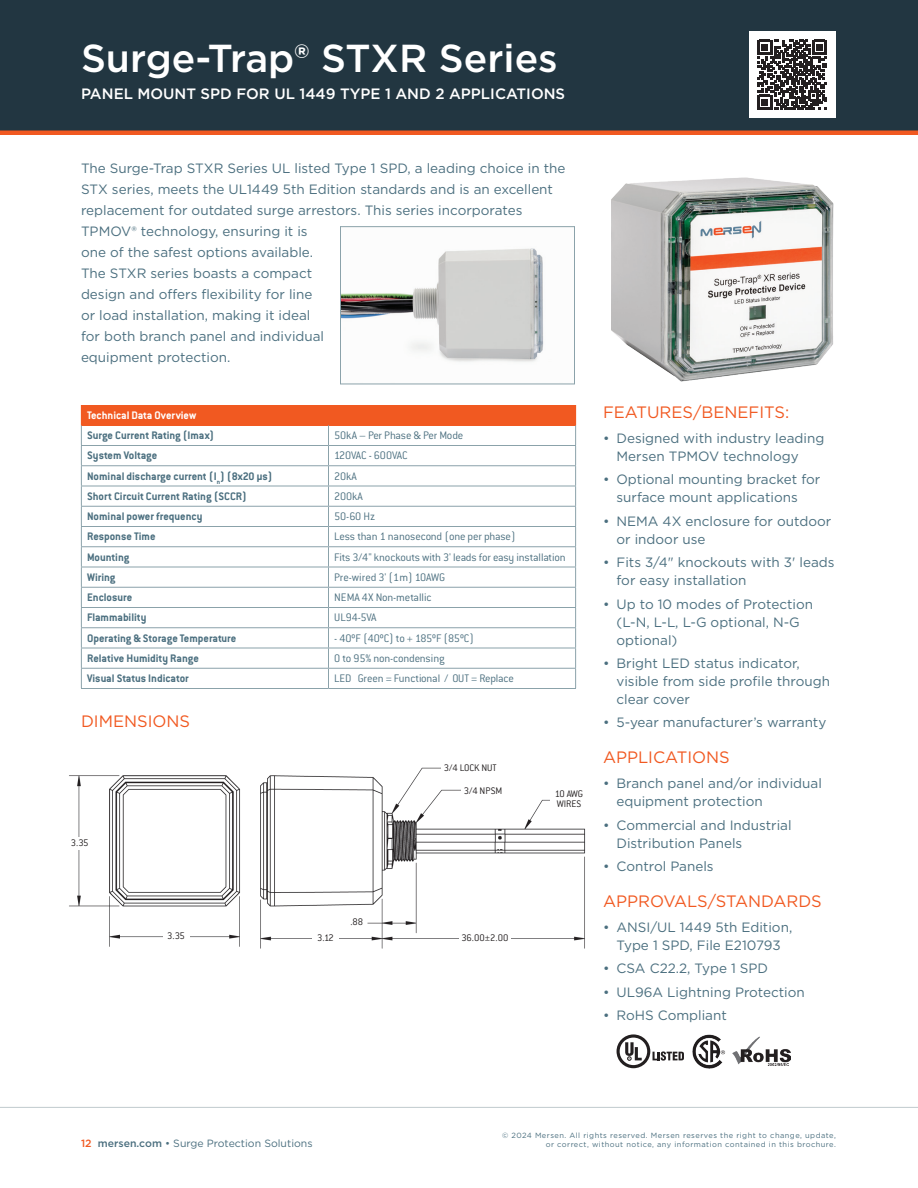
<style>
.page{position:relative;width:918px;height:1188px;background:#fff}
.page>*{position:absolute;margin:0;border:0;box-sizing:border-box;transform-origin:0 0}
.NEW_Product_MSL_Page_1{font:500 39px "Gotham";color:#fff}
.NEW_Subhead{font:16.5px "Gotham";color:#f15921}
.NEW_Product_MSL_Description{font:500 15px "Gotham";color:#fff}
.NEW_Text{font:13.5px/18px "Gotham";color:#4b6f7f}
.NEW_Table_text{font:300 12px "Conduit ITC Std";letter-spacing:-.015em;color:#4b6f7f}
.NEW_Table_text-2{font:700 12px "Conduit ITC Std";color:#4b6f7f}
.NEW_Table_header{font:700 12px "Conduit ITC Std";color:#fff}
.Number_-_Line_drawing{font:300 10.5px "Conduit ITC Std";letter-spacing:-.005em;color:#231f20}
.t1{font:10.5px "Gotham";color:#4b6f7f}
.t2{font:7.5px/9px "Gotham";letter-spacing:.06em;color:#4b6f7f;text-align:right}
.s1{font-weight:500;color:#f15921}
.s2{font-weight:500}
</style>
<div class="page">
<div style="left:0;top:0;width:918px;height:135px;background:#223641"></div>
<div style="left:0;top:130px;width:918px;height:5px;background:#f15921"></div>
<hr style="left:0;top:1107px;width:918px;height:1px;background:#c0cace">
<img style="left:611px;top:177px;width:223px;height:205px">
<svg style="left:617px;top:1034px;width:67px;height:34px"></svg>
<img style="left:692px;top:1034px;width:33px;height:34px">
<img style="left:733px;top:1037px;width:57px;height:28px">
<div style="left:81px;top:405px;width:495px;height:20px;background:#f15921"></div>
<hr style="left:81px;top:445px;width:247px;height:1px;background:#8ba2aa">
<hr style="left:328px;top:445px;width:248px;height:1px;background:#8ba2aa">
<hr style="left:81px;top:465px;width:247px;height:1px;background:#8ba2aa">
<hr style="left:328px;top:465px;width:248px;height:1px;background:#8ba2aa">
<hr style="left:81px;top:486px;width:247px;height:1px;background:#8ba2aa">
<hr style="left:328px;top:486px;width:248px;height:1px;background:#8ba2aa">
<hr style="left:81px;top:506px;width:247px;height:1px;background:#8ba2aa">
<hr style="left:328px;top:506px;width:248px;height:1px;background:#8ba2aa">
<hr style="left:81px;top:526px;width:247px;height:1px;background:#8ba2aa">
<hr style="left:328px;top:526px;width:248px;height:1px;background:#8ba2aa">
<hr style="left:81px;top:546px;width:247px;height:1px;background:#8ba2aa">
<hr style="left:328px;top:546px;width:248px;height:1px;background:#8ba2aa">
<hr style="left:81px;top:567px;width:247px;height:1px;background:#8ba2aa">
<hr style="left:328px;top:567px;width:248px;height:1px;background:#8ba2aa">
<hr style="left:81px;top:587px;width:247px;height:1px;background:#8ba2aa">
<hr style="left:328px;top:587px;width:248px;height:1px;background:#8ba2aa">
<hr style="left:81px;top:607px;width:247px;height:1px;background:#8ba2aa">
<hr style="left:328px;top:607px;width:248px;height:1px;background:#8ba2aa">
<hr style="left:81px;top:627px;width:247px;height:1px;background:#8ba2aa">
<hr style="left:328px;top:627px;width:248px;height:1px;background:#8ba2aa">
<hr style="left:81px;top:648px;width:247px;height:1px;background:#8ba2aa">
<hr style="left:328px;top:648px;width:248px;height:1px;background:#8ba2aa">
<hr style="left:81px;top:668px;width:247px;height:1px;background:#8ba2aa">
<hr style="left:328px;top:668px;width:248px;height:1px;background:#8ba2aa">
<svg style="left:328px;top:425px;width:1px;height:263px"></svg>
<hr style="left:81px;top:688px;width:247px;height:1px;background:#8ba2aa">
<hr style="left:328px;top:688px;width:248px;height:1px;background:#8ba2aa">
<svg style="left:81px;top:425px;width:1px;height:263px"></svg>
<svg style="left:575px;top:425px;width:1px;height:263px"></svg>
<img style="left:342px;top:248px;width:202px;height:114px">
<div style="left:340px;top:226px;width:235px;height:158px;border:1px solid #8ba2aa"></div>
<div style="left:749px;top:32px;width:86px;height:86px;background:#fff"></div>
<svg style="left:757px;top:40px;width:70px;height:70px"></svg>
<img style="left:69px;top:767px;width:517px;height:182px">
<div style="left:66px;top:837px;width:27px;height:12px;background:#fff"></div>
<div style="left:163px;top:929px;width:27px;height:13px;background:#fff"></div>
<div style="left:312px;top:931px;width:27px;height:13px;background:#fff"></div>
<div style="left:459px;top:931px;width:52px;height:13px;background:#fff"></div>
<div style="left:461px;top:784px;width:44px;height:13px;background:#fff"></div>
<div style="left:550px;top:784px;width:38px;height:29px;background:#fff"></div>
<div style="left:442px;top:762px;width:57px;height:12px;background:#fff"></div>
<div style="left:347px;top:915px;width:19px;height:13px;background:#fff"></div>
<p class="NEW_Product_MSL_Page_1" style="left:81px;top:32px;width:478px">Surge-Trap® STXR Series</p>
<p class="NEW_Product_MSL_Description" style="left:81px;top:84px;width:486px">PANEL MOUNT SPD FOR UL 1449 TYPE 1 AND 2 APPLICATIONS</p>
<p class="NEW_Text" style="left:81px;top:157px;width:486px;line-height:21px">The Surge-Trap STXR Series UL listed Type 1 SPD, a leading choice in the STX series, meets the UL1449 5th Edition standards and is an excellent replacement for outdated surge arrestors. This series incorporates TPMOV® technology, ensuring it is<br>one of the safest options available.<br>The STXR series boasts a compact<br>design and offers flexibility for line<br>or load installation, making it ideal<br>for both branch panel and individual<br>equipment protection.</p>
<p class="NEW_Table_header" style="left:87px;top:408px;width:111px">Technical Data Overview</p>
<p class="NEW_Table_text-2" style="left:87px;top:428px;width:129px">Surge Current Rating (Imax)</p>
<p class="NEW_Table_text" style="left:334px;top:428px;width:131px">50kA – Per Phase &amp; Per Mode</p>
<p class="NEW_Table_text-2" style="left:87px;top:448px;width:72px">System Voltage</p>
<p class="NEW_Table_text" style="left:334px;top:448px;width:75px">120VAC - 600VAC</p>
<p class="NEW_Table_text-2" style="left:87px;top:469px;width:187px">Nominal discharge current (I<sub>n</sub>) (8x20 μs)</p>
<p class="NEW_Table_text" style="left:334px;top:469px;width:24px">20kA</p>
<p class="NEW_Table_text-2" style="left:87px;top:489px;width:161px">Short Circuit Current Rating (SCCR)</p>
<p class="NEW_Table_text" style="left:334px;top:489px;width:30px">200kA</p>
<p class="NEW_Table_text-2" style="left:87px;top:509px;width:117px">Nominal power frequency</p>
<p class="NEW_Table_text" style="left:334px;top:509px;width:43px">50-60 Hz</p>
<p class="NEW_Table_text-2" style="left:87px;top:529px;width:70px">Response Time</p>
<p class="NEW_Table_text" style="left:334px;top:529px;width:183px">Less than 1 nanosecond (one per phase)</p>
<p class="NEW_Table_text-2" style="left:87px;top:550px;width:44px">Mounting</p>
<p class="NEW_Table_text" style="left:334px;top:550px;width:233px">Fits 3/4" knockouts with 3' leads for easy installation</p>
<p class="NEW_Table_text-2" style="left:87px;top:570px;width:30px">Wiring</p>
<p class="NEW_Table_text" style="left:334px;top:570px;width:113px">Pre-wired 3' (1m) 10AWG</p>
<p class="NEW_Table_text-2" style="left:87px;top:590px;width:47px">Enclosure</p>
<p class="NEW_Table_text" style="left:334px;top:590px;width:99px">NEMA 4X Non-metallic</p>
<p class="NEW_Table_text-2" style="left:87px;top:610px;width:61px">Flammability</p>
<p class="NEW_Table_text" style="left:334px;top:610px;width:44px">UL94-5VA</p>
<p class="NEW_Table_text-2" style="left:87px;top:631px;width:151px">Operating &amp; Storage Temperature</p>
<p class="NEW_Table_text" style="left:334px;top:631px;width:141px">- 40ºF (40ºC) to + 185ºF (85ºC)</p>
<p class="NEW_Table_text-2" style="left:87px;top:651px;width:113px">Relative Humidity Range</p>
<p class="NEW_Table_text" style="left:334px;top:651px;width:112px">0 to 95% non-condensing</p>
<p class="NEW_Table_text-2" style="left:87px;top:671px;width:103px">Visual Status Indicator</p>
<p class="NEW_Table_text" style="left:334px;top:671px;width:181px">LED Green = Functional / OUT = Replace</p>
<p class="NEW_Subhead" style="left:81px;top:710px;width:111px">DIMENSIONS</p>
<p class="Number_-_Line_drawing" style="left:444px;top:762px;width:54px">3/4 LOCK NUT</p>
<p class="Number_-_Line_drawing" style="left:71px;top:837px;width:19px">3.35</p>
<p class="Number_-_Line_drawing" style="left:350px;top:915px;width:14px">.88</p>
<p class="Number_-_Line_drawing" style="left:464px;top:784px;width:40px">3/4 NPSM</p>
<p class="Number_-_Line_drawing" style="left:555px;top:787px;width:30px">10 AWG</p>
<p class="Number_-_Line_drawing" style="left:557px;top:798px;width:26px">WIRES</p>
<p class="Number_-_Line_drawing" style="left:167px;top:929px;width:19px">3.35</p>
<p class="Number_-_Line_drawing" style="left:317px;top:931px;width:18px">3.12</p>
<p class="Number_-_Line_drawing" style="left:461px;top:931px;width:49px">36.00±2.00</p>
<p class="NEW_Subhead" style="left:603px;top:402px;width:188px">FEATURES/BENEFITS:</p>
<p class="NEW_Text" style="left:616px;top:429px;width:209px;text-indent:-14px">• Designed with industry leading<br>Mersen TPMOV technology</p>
<p class="NEW_Text" style="left:616px;top:470px;width:205px;text-indent:-14px">• Optional mounting bracket for surface mount applications</p>
<p class="NEW_Text" style="left:616px;top:512px;width:216px;text-indent:-14px">• NEMA 4X enclosure for outdoor or indoor use</p>
<p class="NEW_Text" style="left:616px;top:553px;width:220px;text-indent:-14px">• Fits 3/4" knockouts with 3' leads for easy installation</p>
<p class="NEW_Text" style="left:616px;top:594px;width:198px;text-indent:-14px">• Up to 10 modes of Protection (L-N, L-L, L-G optional, N-G optional)</p>
<p class="NEW_Text" style="left:616px;top:654px;width:215px;text-indent:-14px">• Bright LED status indicator, visible from side profile through clear cover</p>
<p class="NEW_Text" style="left:603px;top:713px;width:225px">• 5-year manufacturer’s warranty</p>
<p class="NEW_Subhead" style="left:603px;top:747px;width:128px">APPLICATIONS</p>
<p class="NEW_Text" style="left:616px;top:774px;width:207px;text-indent:-14px">• Branch panel and/or individual equipment protection</p>
<p class="NEW_Text" style="left:616px;top:816px;width:177px;text-indent:-14px">• Commercial and Industrial<br>Distribution Panels</p>
<p class="NEW_Text" style="left:603px;top:857px;width:112px">• Control Panels</p>
<p class="NEW_Subhead" style="left:603px;top:891px;width:220px">APPROVALS/STANDARDS</p>
<p class="NEW_Text" style="left:603px;top:918px;width:191px;text-align:center">• ANSI/UL 1449 5th Edition,<br>Type 1 SPD, File E210793</p>
<p class="NEW_Text" style="left:603px;top:959px;width:167px">• CSA C22.2, Type 1 SPD</p>
<p class="NEW_Text" style="left:603px;top:983px;width:203px">• UL96A Lightning Protection</p>
<p class="NEW_Text" style="left:603px;top:1006px;width:125px">• RoHS Compliant</p>
<p class="t1" style="left:81px;top:1137px;width:233px"><span class="s1">12</span> <span class="s2">mersen.com</span> • Surge Protection Solutions</p>
<p class="t2" style="left:502px;top:1131px;width:335px">© 2024 Mersen. All rights reserved. Mersen reserves the right to change, update, or correct, without notice, any information contained in this brochure.</p>
</div>
